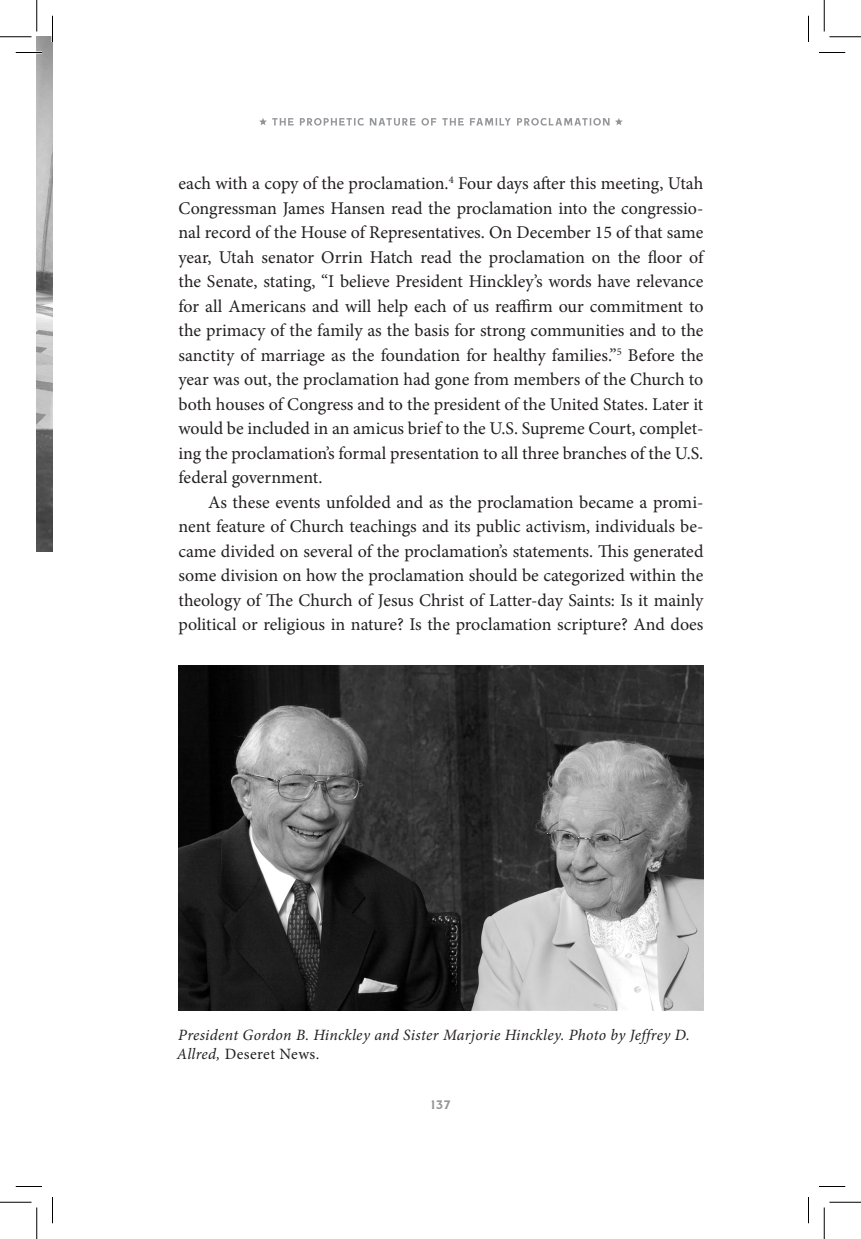
<style>
.page{position:relative;width:861px;height:1239px;background:#fff}
.page>*{position:absolute;margin:0;border:0;box-sizing:border-box;transform-origin:0 0}
.Body_Indent{font:17.85px/24.5px "Minion Pro";color:#231f20;text-align:justify}
.t1{font:italic 15.75px/18.4px "Minion Pro";letter-spacing:.015em;color:#231f20}
.t2{font:12.25px "Neilvard One";color:#939598}
.s1{font-style:normal}
</style>
<div class="page">
<svg style="left:259px;top:118px;width:364px;height:8px"></svg>
<img style="left:178px;top:666px;width:526px;height:344px">
<img style="left:37px;top:37px;width:15px;height:514px">
<hr style="left:16px;top:51px;width:26px;height:3px;background:#fff">
<hr style="left:51px;top:16px;width:3px;height:26px;background:#fff">
<svg style="left:16px;top:52px;width:26px;height:1px"></svg>
<svg style="left:819px;top:52px;width:26px;height:1px"></svg>
<svg style="left:16px;top:1186px;width:26px;height:1px"></svg>
<svg style="left:819px;top:1186px;width:26px;height:1px"></svg>
<svg style="left:52px;top:16px;width:1px;height:26px"></svg>
<svg style="left:52px;top:1197px;width:1px;height:26px"></svg>
<svg style="left:808px;top:16px;width:1px;height:26px"></svg>
<svg style="left:808px;top:1197px;width:1px;height:26px"></svg>
<hr style="left:0;top:36px;width:32px;height:1px;background:#000">
<hr style="left:830px;top:36px;width:31px;height:1px;background:#000">
<hr style="left:0;top:1202px;width:32px;height:1px;background:#000">
<hr style="left:830px;top:1202px;width:31px;height:1px;background:#000">
<hr style="left:36px;top:0;width:1px;height:32px;background:#000">
<hr style="left:36px;top:1208px;width:1px;height:31px;background:#000">
<hr style="left:824px;top:0;width:1px;height:32px;background:#000">
<hr style="left:824px;top:1208px;width:1px;height:31px;background:#000">
<p class="Body_Indent" style="left:178px;top:171px;width:527px">each with a copy of the proclamation.<sup>4</sup> Four days after this meeting, Utah Congressman James Hansen read the proclamation into the congressio&shy;nal record of the House of Representatives. On December 15 of that same year, Utah senator Orrin Hatch read the proclamation on the floor of the Senate, stating, “I believe President Hinckley’s words have relevance for all Americans and will help each of us reaffirm our commitment to the primacy of the family as the basis for strong communities and to the sanctity of marriage as the foundation for healthy families.”<sup>5</sup> Before the year was out, the proclamation had gone from members of the Church to both houses of Congress and to the president of the United States. Later it would be included in an amicus brief to the U.S. Supreme Court, complet&shy;ing the proclamation’s formal presentation to all three branches of the U.S. federal government.</p>
<p class="Body_Indent" style="left:178px;top:490px;width:527px;text-indent:30px">As these events unfolded and as the proclamation became a promi&shy;nent feature of Church teachings and its public activism, individuals be&shy;came divided on several of the proclamation’s statements. This generated some division on how the proclamation should be categorized within the theology of The Church of Jesus Christ of Latter-day Saints: Is it mainly political or religious in nature? Is the proclamation scripture? And does</p>
<p class="t1" style="left:177px;top:1026px;width:514px">President Gordon B. Hinckley and Sister Marjorie Hinckley. Photo by Jeffrey D.<br>Allred, <span class="s1">Deseret News.</span></p>
<p class="t2" style="left:431px;top:1096px;width:21px">137</p>
</div>
